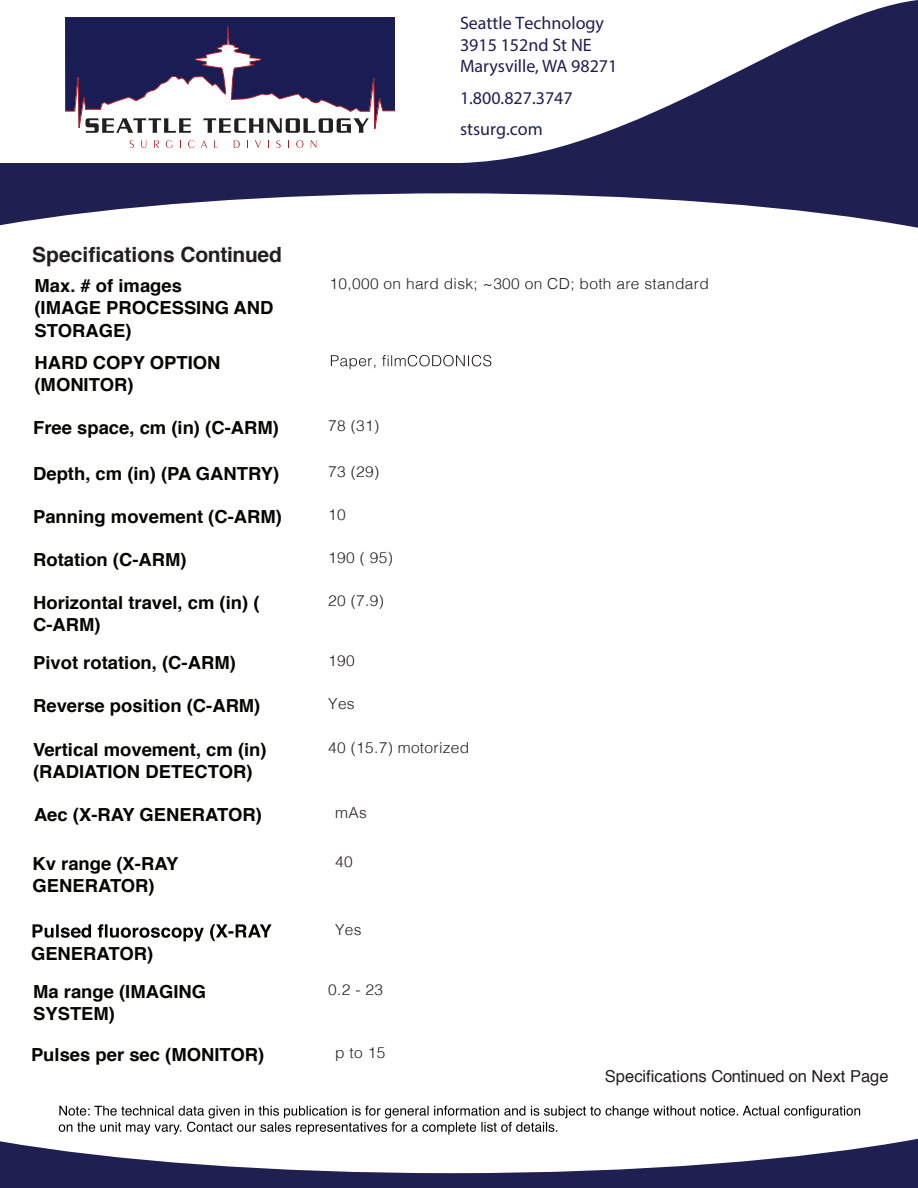
<style>
.page{position:relative;width:918px;height:1188px;background:#fff}
.page>*{position:absolute;margin:0;border:0;box-sizing:border-box;transform-origin:0 0}
.t1{font:700 21px "Helvetica";color:#231f20}
.t2{font:700 18px/22.2px "Helvetica";color:#040503}
.t3{font:18px/21.6px "Myriad Pro";color:#201f52}
.t4{font:16.5px "Helvetica";color:#231f20}
.t5{font:300 15.15px "Helvetica";letter-spacing:.02em;color:#231f20}
</style>
<div class="page">
<svg style="left:0;top:1139px;width:918px;height:49px;fill:#201f52"></svg>
<svg style="left:0;top:184px;width:918px;height:44px"></svg>
<svg style="left:461px;top:0;width:457px;height:163px"></svg>
<div style="left:0;top:163px;width:918px;height:21px;background:#201f52"></div>
<svg style="left:59px;top:1106px;width:801px;height:29px"></svg>
<svg style="left:331px;top:355px;width:160px;height:14px"></svg>
<svg style="left:33px;top:924px;width:239px;height:17px"></svg>
<svg style="left:65px;top:17px;width:331px;height:131px"></svg>
<p class="t1" style="left:32px;top:238px;width:251px">Specifications Continued</p>
<p class="t3" style="left:460px;top:12px;width:159px">Seattle Technology<br>3915 152nd St NE<br>Marysville, WA 98271</p>
<p class="t3" style="left:460px;top:82px;width:114px;line-height:31.5px">1.800.827.3747 stsurg.com</p>
<p class="t2" style="left:35px;top:275px;width:240px">Max. # of images<br>(IMAGE PROCESSING AND<br>STORAGE)</p>
<p class="t5" style="left:330px;top:271px;width:381px">10,000 on hard disk; ~300 on CD; both are standard</p>
<p class="t2" style="left:35px;top:352px;width:188px">HARD COPY OPTION (MONITOR)</p>
<p class="t2" style="left:33px;top:416px;width:247px">Free space, cm (in) (C-ARM)</p>
<p class="t5" style="left:328px;top:412px;width:53px">78 (31)</p>
<p class="t2" style="left:33px;top:463px;width:248px">Depth, cm (in) (PA GANTRY)</p>
<p class="t5" style="left:328px;top:458px;width:53px">73 (29)</p>
<p class="t2" style="left:33px;top:506px;width:250px">Panning movement (C-ARM)</p>
<p class="t5" style="left:328px;top:502px;width:19px">10</p>
<p class="t2" style="left:33px;top:549px;width:155px">Rotation (C-ARM)</p>
<p class="t5" style="left:328px;top:545px;width:66px">190 ( 95)</p>
<p class="t2" style="left:33px;top:592px;width:228px">Horizontal travel, cm (in) (<br>C-ARM)</p>
<p class="t5" style="left:328px;top:588px;width:57px">20 (7.9)</p>
<p class="t2" style="left:33px;top:652px;width:204px">Pivot rotation, (C-ARM)</p>
<p class="t5" style="left:328px;top:648px;width:28px">190</p>
<p class="t2" style="left:33px;top:695px;width:229px">Reverse position (C-ARM)</p>
<p class="t5" style="left:328px;top:691px;width:28px">Yes</p>
<p class="t2" style="left:33px;top:738px;width:235px">Vertical movement, cm (in) (RADIATION DETECTOR)</p>
<p class="t5" style="left:328px;top:734px;width:142px">40 (15.7) motorized</p>
<p class="t2" style="left:34px;top:804px;width:229px">Aec (X-RAY GENERATOR)</p>
<p class="t5" style="left:335px;top:800px;width:33px">mAs</p>
<p class="t2" style="left:33px;top:853px;width:147px">Kv range (X-RAY<br>GENERATOR)</p>
<p class="t5" style="left:335px;top:849px;width:19px">40</p>
<p class="t2" style="left:31px;top:943px;width:124px">GENERATOR)</p>
<p class="t5" style="left:335px;top:916px;width:28px">Yes</p>
<p class="t2" style="left:33px;top:980px;width:175px">Ma range (IMAGING<br>SYSTEM)</p>
<p class="t5" style="left:328px;top:976px;width:56px">0.2 - 23</p>
<p class="t2" style="left:31px;top:1044px;width:235px">Pulses per sec (MONITOR)</p>
<p class="t5" style="left:335px;top:1040px;width:52px">p to 15</p>
<p class="t4" style="left:605px;top:1063px;width:285px">Specifications Continued on Next Page</p>
</div>
